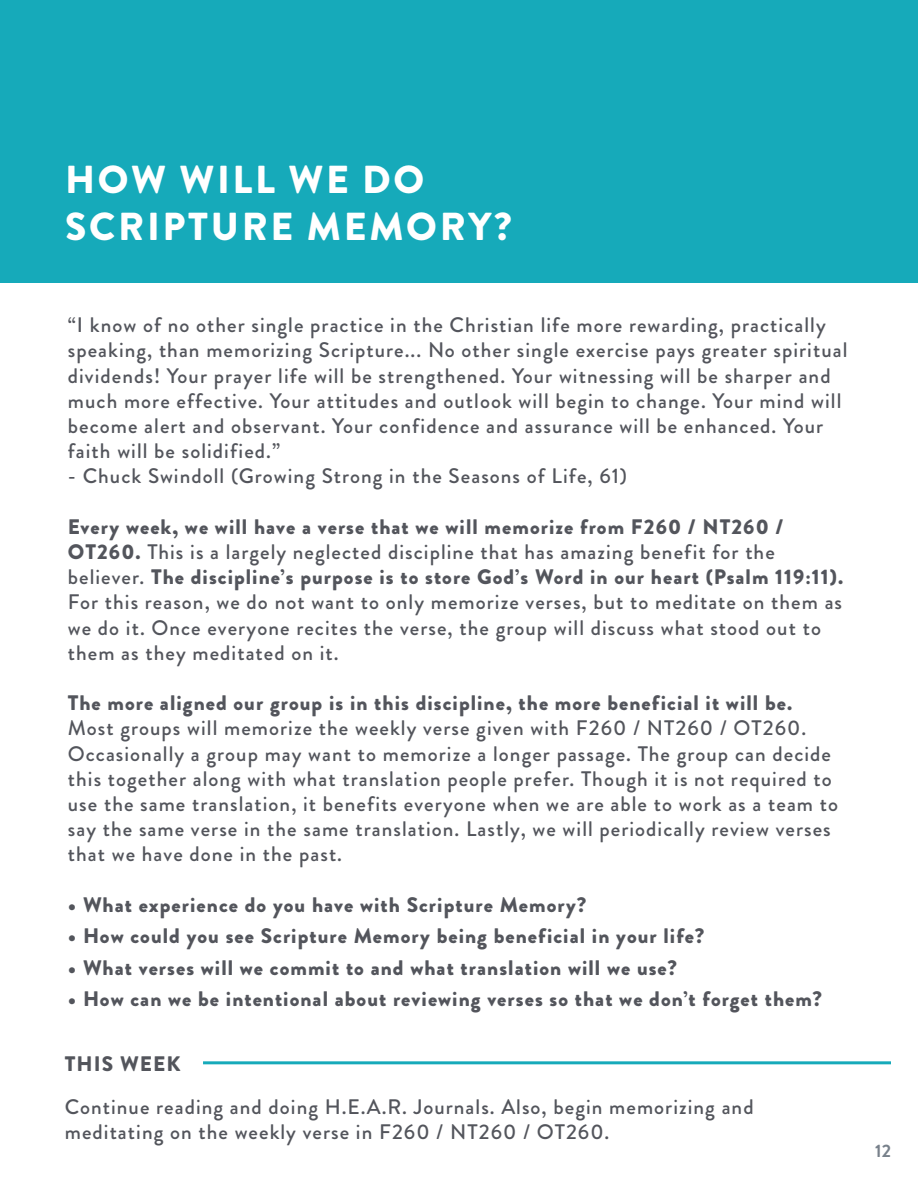
<style>
.page{position:relative;width:918px;height:1188px;background:#fff}
.page>*{position:absolute;margin:0;border:0;box-sizing:border-box;transform-origin:0 0}
.t1{font:900 39px/46.8px "Brandon Grotesque";letter-spacing:.07em;color:#fff}
.t2{font:500 21px/25.2px "Brandon Grotesque";letter-spacing:.05em;color:#53555c}
.t3{font:900 21px "Brandon Grotesque";letter-spacing:.05em;color:#53555c}
.t4{font:700 18px "Brandon Grotesque";color:#78818b}
.s1{font-weight:900}
</style>
<div class="page">
<div style="left:0;top:0;width:918px;height:283px;background:#16aaba"></div>
<hr style="left:203px;top:1061px;width:688px;height:3px;background:#16aaba">
<h1 class="t1" style="left:65px;top:156px;width:448px">HOW WILL WE DO<br>SCRIPTURE MEMORY?</h1>
<p class="t2" style="left:68px;top:313px;width:781px">“I know of no other single practice in the Christian life more rewarding, practically speaking, than memorizing Scripture... No other single exercise pays greater spiritual dividends! Your prayer life will be strengthened. Your witnessing will be sharper and much more effective. Your attitudes and outlook will begin to change. Your mind will become alert and observant. Your confidence and assurance will be enhanced. Your faith will be solidified.”</p>
<p class="t2" style="left:68px;top:464px;width:561px">- Chuck Swindoll (Growing Strong in the Seasons of Life, 61)</p>
<p class="t2" style="left:68px;top:514px;width:777px"><span class="s1">Every week, we will have a verse that we will memorize from F260 / NT260 / OT260.</span> This is a largely neglected discipline that has amazing benefit for the believer. <span class="s1">The discipline’s purpose is to store God’s Word in our heart (Psalm 119:11).<br></span>For this reason, we do not want to only memorize verses, but to meditate on them as we do it. Once everyone recites the verse, the group will discuss what stood out to them as they meditated on it.</p>
<p class="t3" style="left:68px;top:688px;width:726px">The more aligned our group is in this discipline, the more beneficial it will be.</p>
<p class="t2" style="left:68px;top:716px;width:772px">Most groups will memorize the weekly verse given with F260 / NT260 / OT260.<br>Occasionally a group may want to memorize a longer passage. The group can decide this together along with what translation people prefer. Though it is not required to use the same translation, it benefits everyone when we are able to work as a team to say the same verse in the same translation. Lastly, we will periodically review verses that we have done in the past.</p>
<p class="t3" style="left:68px;top:890px;width:520px">• What experience do you have with Scripture Memory?</p>
<p class="t3" style="left:68px;top:921px;width:638px">• How could you see Scripture Memory being beneficial in your life?</p>
<p class="t3" style="left:68px;top:953px;width:611px">• What verses will we commit to and what translation will we use?</p>
<p class="t3" style="left:68px;top:984px;width:756px">• How can we be intentional about reviewing verses so that we don’t forget them?</p>
<p class="t3" style="left:65px;top:1049px;width:117px">THIS WEEK</p>
<p class="t2" style="left:65px;top:1095px;width:690px">Continue reading and doing H.E.A.R. Journals. Also, begin memorizing and meditating on the weekly verse in F260 / NT260 / OT260.</p>
<p class="t4" style="left:875px;top:1138px;width:17px">12</p>
</div>
